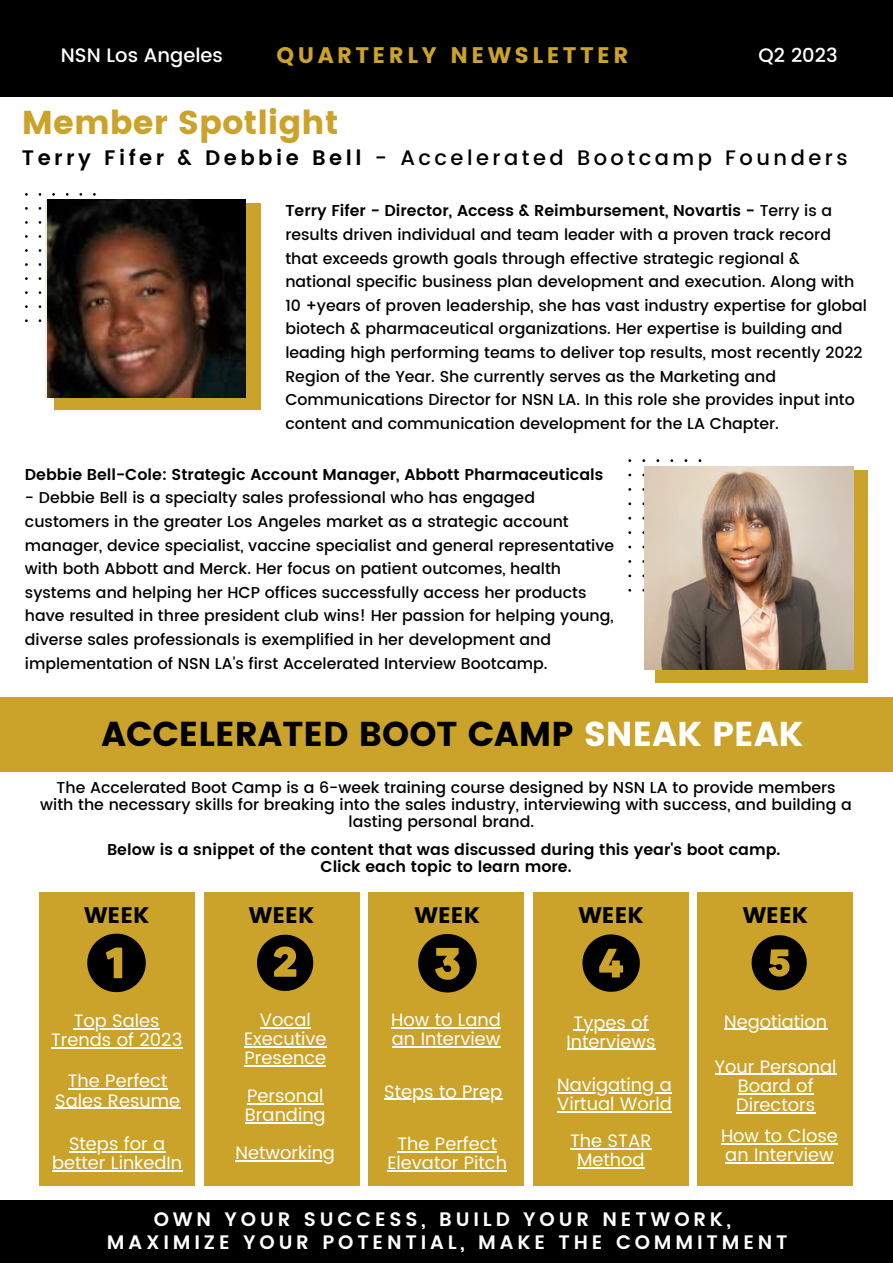
<style>
.page{position:relative;width:893px;height:1264px;background:#fff}
.page>*{position:absolute;margin:0;border:0;box-sizing:border-box;transform-origin:0 0}
.t1{font:34.5px "Poppins";color:#000}
.t2{font:33px "Poppins";color:#cba32a}
.t3{font:22.5px "Poppins";color:#000}
.t4{font:22.5px "Poppins";letter-spacing:.15em;color:#cba32a}
.t5{font:500 21px "Poppins";letter-spacing:.165em;color:#000}
.t6{font:600 19.5px "Poppins";letter-spacing:.195em;color:#fff}
.t7{font:500 19.5px "Poppins";color:#fff}
.t8{font:18px/19px "Poppins";color:#fff;text-align:center}
.t9{font:500 15.75px/23.5px "Poppins";color:#000}
.t10{font:600 15.75px "Poppins";color:#000}
.s1{font-weight:600}
.s2{color:#fff}
</style>
<div class="page">
<div style="left:0;top:0;width:892px;height:97px;background:#000"></div>
<div style="left:39px;top:892px;width:155px;height:293px;background:#cba32a"></div>
<svg style="left:25px;top:193px;width:71px;height:129px"></svg>
<div style="left:55px;top:203px;width:206px;height:206px;background:#cba32a"></div>
<div style="left:0;top:697px;width:892px;height:74px;background:#cba32a"></div>
<img style="left:45px;top:201px;width:197px;height:197px">
<div style="left:0;top:1200px;width:892px;height:62px;background:#000"></div>
<div style="left:204px;top:892px;width:155px;height:293px;background:#cba32a"></div>
<div style="left:368px;top:892px;width:156px;height:293px;background:#cba32a"></div>
<div style="left:533px;top:892px;width:155px;height:293px;background:#cba32a"></div>
<div style="left:697px;top:892px;width:156px;height:293px;background:#cba32a"></div>
<svg style="left:87px;top:933px;width:59px;height:59px"></svg>
<svg style="left:418px;top:934px;width:58px;height:58px"></svg>
<svg style="left:257px;top:934px;width:56px;height:56px"></svg>
<svg style="left:582px;top:934px;width:57px;height:57px"></svg>
<svg style="left:751px;top:935px;width:55px;height:55px"></svg>
<svg style="left:628px;top:459px;width:73px;height:132px"></svg>
<div style="left:655px;top:470px;width:212px;height:212px;background:#cba32a"></div>
<img style="left:645px;top:467px;width:207px;height:202px">
<img style="left:48px;top:199px;width:198px;height:198px">
<hr style="left:74px;top:1028px;width:86px;height:1px;background:#fff">
<hr style="left:51px;top:1047px;width:131px;height:1px;background:#fff">
<hr style="left:68px;top:1088px;width:99px;height:1px;background:#fff">
<hr style="left:55px;top:1107px;width:125px;height:1px;background:#fff">
<hr style="left:69px;top:1150px;width:96px;height:2px;background:#fff">
<hr style="left:52px;top:1170px;width:130px;height:1px;background:#fff">
<hr style="left:260px;top:1027px;width:51px;height:1px;background:#fff">
<hr style="left:244px;top:1046px;width:82px;height:1px;background:#fff">
<hr style="left:244px;top:1065px;width:82px;height:1px;background:#fff">
<hr style="left:247px;top:1103px;width:76px;height:1px;background:#fff">
<hr style="left:245px;top:1122px;width:81px;height:1px;background:#fff">
<hr style="left:235px;top:1160px;width:100px;height:1px;background:#fff">
<hr style="left:391px;top:1027px;width:110px;height:1px;background:#fff">
<hr style="left:392px;top:1046px;width:108px;height:1px;background:#fff">
<hr style="left:384px;top:1098px;width:118px;height:1px;background:#fff">
<hr style="left:397px;top:1150px;width:100px;height:2px;background:#fff">
<hr style="left:387px;top:1170px;width:120px;height:1px;background:#fff">
<hr style="left:573px;top:1029px;width:75px;height:1px;background:#fff">
<hr style="left:566px;top:1048px;width:89px;height:1px;background:#fff">
<hr style="left:557px;top:1092px;width:114px;height:1px;background:#fff">
<hr style="left:557px;top:1111px;width:114px;height:1px;background:#fff">
<hr style="left:570px;top:1148px;width:81px;height:1px;background:#fff">
<hr style="left:577px;top:1167px;width:67px;height:1px;background:#fff">
<hr style="left:724px;top:1028px;width:103px;height:2px;background:#fff">
<hr style="left:714px;top:1073px;width:122px;height:1px;background:#fff">
<hr style="left:737px;top:1092px;width:76px;height:2px;background:#fff">
<hr style="left:736px;top:1112px;width:79px;height:1px;background:#fff">
<hr style="left:721px;top:1143px;width:116px;height:1px;background:#fff">
<hr style="left:725px;top:1162px;width:108px;height:1px;background:#fff">
<p class="t7" style="left:61px;top:43px;width:164px">NSN Los Angeles</p>
<p class="t4" style="left:276px;top:42px;width:353px">QUARTERLY NEWSLETTER</p>
<p class="t7" style="left:758px;top:43px;width:80px">Q2 2023</p>
<p class="t2" style="left:22px;top:103px;width:318px">Member Spotlight</p>
<p class="t5" style="left:22px;top:146px;width:827px"><span class="s1">Terry Fifer &amp; Debbie Bell</span> - Accelerated Bootcamp Founders</p>
<p class="t9" style="left:285px;top:199px;width:583px"><span class="s1">Terry Fifer - Director, Access &amp; Reimbursement, Novartis -</span> Terry is a results driven individual and team leader with a proven track record that exceeds growth goals through effective strategic regional &amp; national specific business plan development and execution. Along with 10 +years of proven leadership, she has vast industry expertise for global biotech &amp; pharmaceutical organizations. Her expertise is building and leading high performing teams to deliver top results, most recently 2022<br>Region of the Year. She currently serves as the Marketing and Communications Director for NSN LA. In this role she provides input into content and communication development for the LA Chapter.</p>
<p class="t10" style="left:25px;top:465px;width:580px">Debbie Bell-Cole: Strategic Account Manager, Abbott Pharmaceuticals</p>
<p class="t9" style="left:25px;top:486px;width:590px">- Debbie Bell is a specialty sales professional who has engaged customers in the greater Los Angeles market as a strategic account manager, device specialist, vaccine specialist and general representative with both Abbott and Merck. Her focus on patient outcomes, health systems and helping her HCP offices successfully access her products have resulted in three president club wins! Her passion for helping young, diverse sales professionals is exemplified in her development and implementation of NSN LA's first Accelerated Interview Bootcamp.</p>
<p class="t1" style="left:102px;top:714px;width:703px">ACCELERATED BOOT CAMP <span class="s2">SNEAK PEAK</span></p>
<p class="t9" style="left:40px;top:779px;width:813px;line-height:17.1px;text-align:center">The Accelerated Boot Camp is a 6-week training course designed by NSN LA to provide members with the necessary skills for breaking into the sales industry, interviewing with success, and building a lasting personal brand.</p>
<p class="t10" style="left:107px;top:840px;width:674px">Below is a snippet of the content that was discussed during this year's boot camp.</p>
<p class="t10" style="left:320px;top:857px;width:252px">Click each topic to learn more.</p>
<p class="t3" style="left:84px;top:901px;width:67px">WEEK</p>
<p class="t3" style="left:249px;top:901px;width:67px">WEEK</p>
<p class="t3" style="left:414px;top:901px;width:67px">WEEK</p>
<p class="t3" style="left:578px;top:901px;width:67px">WEEK</p>
<p class="t3" style="left:742px;top:901px;width:67px">WEEK</p>
<p class="t8" style="left:51px;top:1011px;width:133px">Top Sales<br>Trends of 2023</p>
<p class="t8" style="left:55px;top:1071px;width:126px">The Perfect<br>Sales Resume</p>
<p class="t8" style="left:52px;top:1134px;width:132px">Steps for a better LinkedIn</p>
<p class="t8" style="left:244px;top:1010px;width:84px">Vocal<br>Executive<br>Presence</p>
<p class="t8" style="left:245px;top:1086px;width:82px;text-align:left">Personal<br>Branding</p>
<p class="t8" style="left:235px;top:1143px;width:101px">Networking</p>
<p class="t8" style="left:391px;top:1010px;width:111px;text-align:left">How to Land an Interview</p>
<p class="t8" style="left:384px;top:1081px;width:120px">Steps to Prep</p>
<p class="t8" style="left:387px;top:1134px;width:121px">The Perfect<br>Elevator Pitch</p>
<p class="t8" style="left:566px;top:1012px;width:90px">Types of<br>Interviews</p>
<p class="t8" style="left:557px;top:1075px;width:116px;text-align:left">Navigating a<br>Virtual World</p>
<p class="t8" style="left:570px;top:1131px;width:83px">The STAR<br>Method</p>
<p class="t8" style="left:724px;top:1012px;width:105px">Negotiation</p>
<p class="t8" style="left:714px;top:1056px;width:123px">Your Personal<br>Board of<br>Directors</p>
<p class="t8" style="left:721px;top:1126px;width:118px;text-align:left">How to Close an Interview</p>
<p class="t6" style="left:154px;top:1207px;width:579px">OWN YOUR SUCCESS, BUILD YOUR NETWORK,</p>
<p class="t6" style="left:107px;top:1231px;width:682px">MAXIMIZE YOUR POTENTIAL, MAKE THE COMMITMENT</p>
</div>
